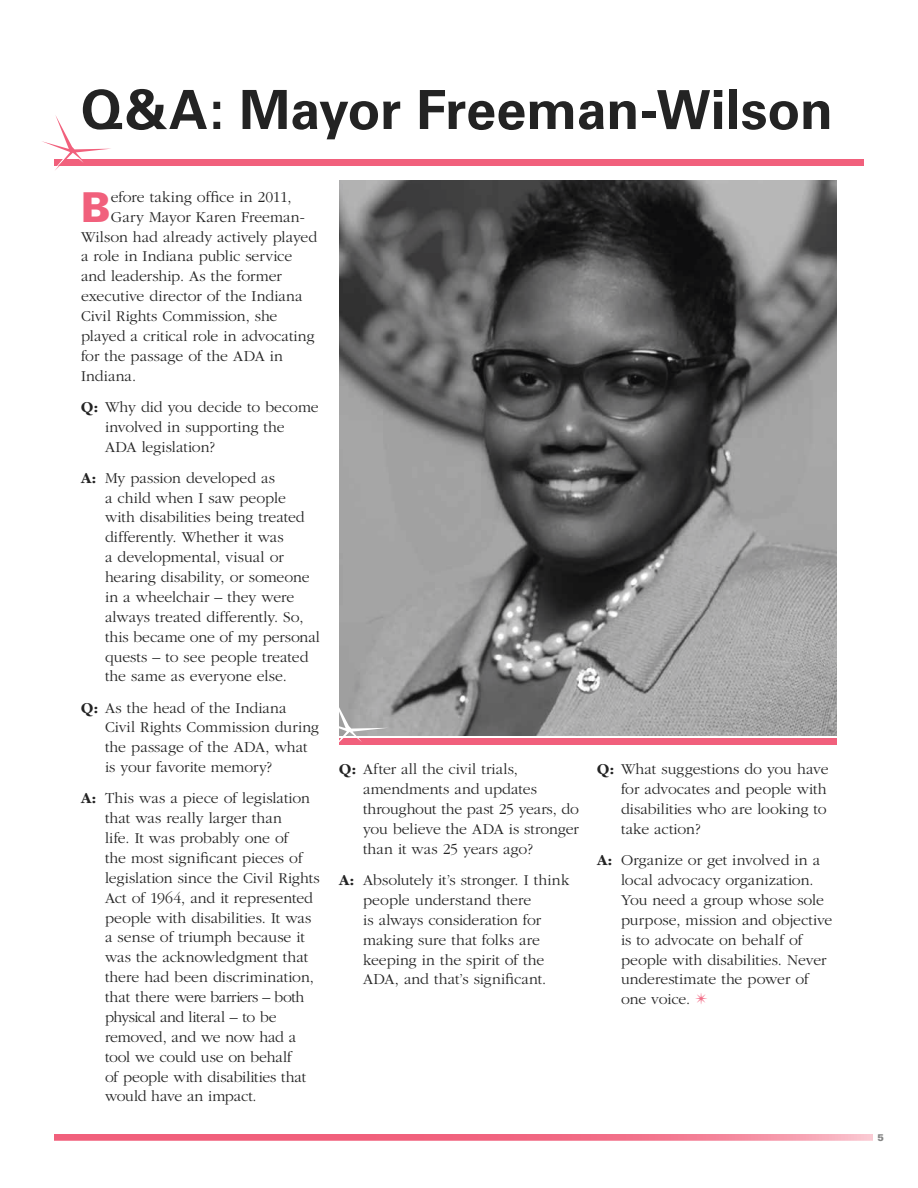
<style>
.page{position:relative;width:918px;height:1188px;background:#fff}
.page>*{position:absolute;margin:0;border:0;box-sizing:border-box;transform-origin:0 0}
.t1{font:700 54px "Univers";letter-spacing:-.005em;color:#232323}
.t2{font:900 41.25px "Univers";color:#f1607c}
.t3{font:300 15.75px/20px "Garamond";letter-spacing:-.005em;color:#232323}
.t4{font:900 9.75px "Univers";color:#858585}
.s1{font-weight:700}
.s2{color:#f26f89}
</style>
<div class="page">
<img style="left:339px;top:180px;width:498px;height:556px">
<div style="left:54px;top:159px;width:810px;height:7px;background:#f1607c"></div>
<svg style="left:42px;top:115px;width:69px;height:55px"></svg>
<div style="left:339px;top:739px;width:498px;height:6px;background:#f1607c"></div>
<svg style="left:339px;top:694px;width:49px;height:49px"></svg>
<svg style="left:54px;top:1134px;width:819px;height:7px;background:#f2768e"></svg>
<h1 class="t1" style="left:81px;top:78px;width:753px">Q&amp;A: Mayor Freeman-Wilson</h1>
<h2 class="t2" style="left:81px;top:181px;width:31px">B</h2>
<p class="t3" style="left:111px;top:187px;width:182px">efore taking office in 2011,</p>
<p class="t3" style="left:111px;top:207px;width:195px">Gary Mayor Karen Freeman-</p>
<p class="t3" style="left:81px;top:227px;width:238px">Wilson had already actively played</p>
<p class="t3" style="left:81px;top:247px;width:213px">a role in Indiana public service</p>
<p class="t3" style="left:81px;top:267px;width:202px">and leadership. As the former</p>
<p class="t3" style="left:81px;top:286px;width:223px">executive director of the Indiana</p>
<p class="t3" style="left:81px;top:306px;width:198px">Civil Rights Commission, she</p>
<p class="t3" style="left:81px;top:326px;width:235px">played a critical role in advocating</p>
<p class="t3" style="left:81px;top:346px;width:203px">for the passage of the ADA in</p>
<p class="t3" style="left:81px;top:366px;width:57px">Indiana.</p>
<p class="t3" style="left:105px;top:397px;width:215px;text-indent:-24px"><span class="s1">Q:</span> Why did you decide to become involved in supporting the<br>ADA legislation?</p>
<p class="t3" style="left:105px;top:468px;width:216px;text-indent:-24px"><span class="s1">A:</span> My passion developed as<br>a child when I saw people<br>with disabilities being treated differently. Whether it was<br>a developmental, visual or hearing disability, or someone in a wheelchair – they were always treated differently. So, this became one of my personal quests – to see people treated the same as everyone else.</p>
<p class="t3" style="left:105px;top:698px;width:216px;text-indent:-24px"><span class="s1">Q:</span> As the head of the Indiana<br>Civil Rights Commission during the passage of the ADA, what is your favorite memory?</p>
<p class="t3" style="left:105px;top:789px;width:216px;text-indent:-24px"><span class="s1">A:</span> This was a piece of legislation that was really larger than<br>life. It was probably one of<br>the most significant pieces of legislation since the Civil Rights<br>Act of 1964, and it represented people with disabilities. It was a sense of triumph because it was the acknowledgment that there had been discrimination, that there were barriers – both physical and literal – to be removed, and we now had a tool we could use on behalf<br>of people with disabilities that would have an impact.</p>
<p class="t3" style="left:363px;top:760px;width:217px;text-indent:-24px"><span class="s1">Q:</span> After all the civil trials, amendments and updates throughout the past 25 years, do you believe the ADA is stronger than it was 25 years ago?</p>
<p class="t3" style="left:363px;top:870px;width:208px;text-indent:-24px"><span class="s1">A:</span> Absolutely it’s stronger. I think people understand there<br>is always consideration for making sure that folks are keeping in the spirit of the<br>ADA, and that’s significant.</p>
<p class="t3" style="left:621px;top:760px;width:209px;text-indent:-24px"><span class="s1">Q:</span> What suggestions do you have for advocates and people with disabilities who are looking to take action?</p>
<p class="t3" style="left:621px;top:851px;width:213px;text-indent:-24px"><span class="s1">A:</span> Organize or get involved in a local advocacy organization.<br>You need a group whose sole purpose, mission and objective is to advocate on behalf of people with disabilities. Never underestimate the power of one voice. <span class="s2">✴</span></p>
<p class="t4" style="left:878px;top:1131px;width:8px">5</p>
</div>
